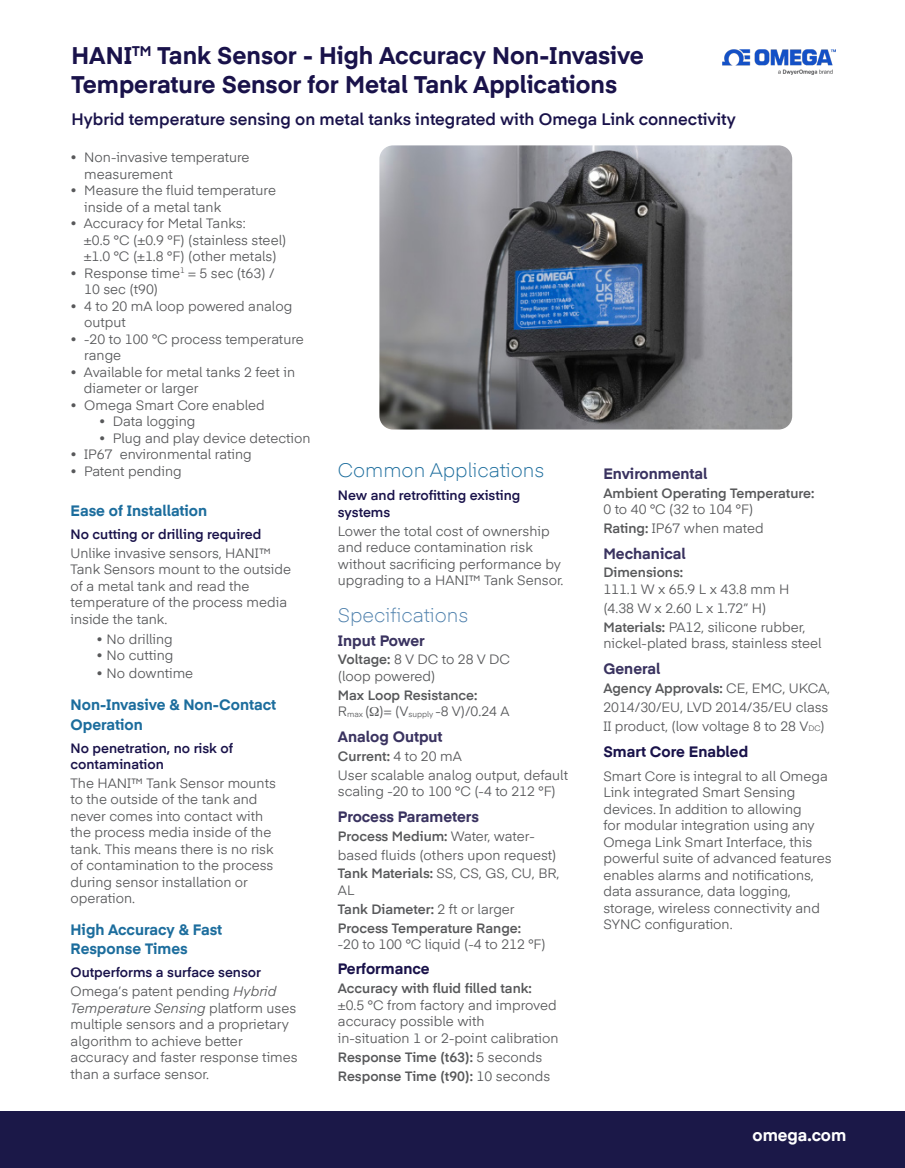
<style>
.page{position:relative;width:905px;height:1168px;background:#fff}
.page>*{position:absolute;margin:0;border:0;box-sizing:border-box;transform-origin:0 0}
.t1{font:700 24px/28.8px "Eina 04";color:#19124a}
.t2{font:300 19.5px "Eina 04";color:#1c6d9d}
.t3{font:300 19.5px "Eina 04";color:#4e80ac}
.t4{font:600 16.5px "Eina 04";color:#19124a}
.t5{font:700 16.5px "Eina 04";color:#fff}
.t6{font:700 15px/19.8px "Eina 04";color:#1c6d9d}
.t7{font:700 15px "Eina 04";color:#3a3360}
.t8{font:700 15px "Eina 04";color:#19124a}
.t9{font:13.5px/16.5px "Eina 04";color:#57585a}
.t10{font:600 13.5px/16.5px "Eina 04";color:#57585a}
.t11{font:600 13.5px/16.2px "Eina 04";color:#19124a}
.s1{font-style:italic}
.s2{font-weight:600}
.s3{font-weight:400}
.s4{font-weight:400;font-size:7.8px}
.s5{font-size:7.8px}
</style>
<div class="page">
<div style="left:0;top:1111px;width:904px;height:57px;background:#1b1848"></div>
<img style="left:379px;top:145px;width:413px;height:284px">
<img style="left:722px;top:49px;width:113px;height:25px">
<p class="t1" style="left:71px;top:39px;width:574px">HANI<sup>TM</sup> Tank Sensor - High Accuracy Non-Invasive<br>Temperature Sensor for Metal Tank Applications</p>
<p class="t4" style="left:71px;top:107px;width:665px">Hybrid temperature sensing on metal tanks integrated with Omega Link connectivity</p>
<p class="t9" style="left:84px;top:148px;width:167px;text-indent:-14px">• Non-invasive temperature measurement</p>
<p class="t9" style="left:84px;top:181px;width:193px;text-indent:-14px">• Measure the fluid temperature inside of a metal tank</p>
<p class="t9" style="left:84px;top:214px;width:204px;text-indent:-14px">• Accuracy for Metal Tanks:<br>±0.5 °C (±0.9 °F) (stainless steel)</p>
<p class="t9" style="left:84px;top:247px;width:194px">±1.0 °C (±1.8 °F) (other metals)</p>
<p class="t9" style="left:84px;top:264px;width:192px;text-indent:-14px">• Response time<sup>1</sup> = 5 sec (t63) /<br>10 sec (t90)</p>
<p class="t9" style="left:84px;top:297px;width:209px;text-indent:-14px">• 4 to 20 mA loop powered analog output</p>
<p class="t9" style="left:84px;top:330px;width:221px;text-indent:-14px">• -20 to 100 °C process temperature range</p>
<p class="t9" style="left:84px;top:363px;width:213px;text-indent:-14px">• Available for metal tanks 2 feet in diameter or larger</p>
<p class="t9" style="left:70px;top:396px;width:196px">• Omega Smart Core enabled</p>
<p class="t9" style="left:99px;top:412px;width:98px">• Data logging</p>
<p class="t9" style="left:99px;top:429px;width:213px">• Plug and play device detection</p>
<p class="t9" style="left:70px;top:445px;width:183px">• IP67 environmental rating</p>
<p class="t9" style="left:70px;top:462px;width:113px">• Patent pending</p>
<p class="t6" style="left:71px;top:500px;width:138px">Ease of Installation</p>
<p class="t11" style="left:71px;top:525px;width:192px">No cutting or drilling required</p>
<p class="t9" style="left:71px;top:544px;width:222px">Unlike invasive sensors, HANI™<br>Tank Sensors mount to the outside of a metal tank and read the temperature of the process media inside the tank.</p>
<p class="t9" style="left:96px;top:630px;width:78px">• No drilling</p>
<p class="t9" style="left:96px;top:646px;width:79px">• No cutting</p>
<p class="t9" style="left:96px;top:664px;width:99px">• No downtime</p>
<p class="t6" style="left:71px;top:693px;width:207px">Non-Invasive &amp; Non-Contact<br>Operation</p>
<p class="t11" style="left:71px;top:739px;width:164px">No penetration, no risk of contamination</p>
<p class="t9" style="left:71px;top:773px;width:207px">The HANI™ Tank Sensor mounts to the outside of the tank and never comes into contact with the process media inside of the tank. This means there is no risk of contamination to the process during sensor installation or operation.</p>
<p class="t6" style="left:71px;top:918px;width:153px">High Accuracy &amp; Fast<br>Response Times</p>
<p class="t11" style="left:71px;top:963px;width:192px">Outperforms a surface sensor</p>
<p class="t9" style="left:71px;top:982px;width:228px">Omega’s patent pending <span class="s1">Hybrid<br>Temperature Sensing</span> platform uses multiple sensors and a proprietary algorithm to achieve better accuracy and faster response times than a surface sensor.</p>
<p class="t2" style="left:338px;top:455px;width:208px">Common Applications</p>
<p class="t11" style="left:338px;top:486px;width:184px">New and retrofitting existing systems</p>
<p class="t9" style="left:338px;top:521px;width:227px">Lower the total cost of ownership and reduce contamination risk without sacrificing performance by upgrading to a HANI™ Tank Sensor.</p>
<p class="t3" style="left:338px;top:601px;width:132px">Specifications</p>
<p class="t7" style="left:338px;top:629px;width:88px">Input Power</p>
<p class="t9" style="left:338px;top:650px;width:173px"><span class="s2">Voltage:</span> 8 V DC to 28 V DC (loop powered)</p>
<p class="t10" style="left:338px;top:686px;width:173px">Max Loop Resistance:<br><span class="s3">R</span><span class="s4">max</span> <span class="s3">( )= (V</span><span class="s4">supply</span> <span class="s3">-8 V)/0.24 A</span></p>
<p class="t7" style="left:338px;top:725px;width:106px">Analog Output</p>
<p class="t10" style="left:338px;top:747px;width:125px">Current: <span class="s3">4 to 20 mA</span></p>
<p class="t9" style="left:338px;top:766px;width:231px">User scalable analog output, default scaling -20 to 100 °C (-4 to 212 °F)</p>
<p class="t7" style="left:338px;top:805px;width:142px">Process Parameters</p>
<p class="t10" style="left:338px;top:826px;width:198px">Process Medium: <span class="s3">Water, water-</span></p>
<p class="t9" style="left:338px;top:845px;width:220px">based fluids (others upon request)</p>
<p class="t9" style="left:338px;top:864px;width:223px"><span class="s2">Tank Materials:</span> SS, CS, GS, CU, BR,<br>AL</p>
<p class="t10" style="left:338px;top:900px;width:178px">Tank Diameter: <span class="s3">2 ft or larger</span></p>
<p class="t9" style="left:338px;top:918px;width:209px"><span class="s2">Process Temperature Range:<br></span>-20 to 100 °C liquid (-4 to 212 °F)</p>
<p class="t8" style="left:338px;top:958px;width:93px">Performance</p>
<p class="t9" style="left:338px;top:979px;width:222px"><span class="s2">Accuracy with fluid filled tank: </span>±0.5 °C from factory and improved accuracy possible with in-situation 1 or 2-point calibration</p>
<p class="t10" style="left:338px;top:1048px;width:206px">Response Time (t63): <span class="s3">5 seconds</span></p>
<p class="t10" style="left:338px;top:1067px;width:214px">Response Time (t90): <span class="s3">10 seconds</span></p>
<p class="t7" style="left:603px;top:462px;width:106px">Environmental</p>
<p class="t10" style="left:603px;top:484px;width:212px">Ambient Operating Temperature:<br><span class="s3">0 to 40 °C (32 to 104 °F)</span></p>
<p class="t9" style="left:603px;top:519px;width:162px"><span class="s2">Rating:</span> IP67 when mated</p>
<p class="t7" style="left:603px;top:542px;width:84px">Mechanical</p>
<p class="t9" style="left:603px;top:563px;width:188px"><span class="s2">Dimensions:<br></span>111.1 W x 65.9 L x 43.8 mm H</p>
<p class="t9" style="left:603px;top:599px;width:165px">(4.38 W x 2.60 L x 1.72” H)</p>
<p class="t9" style="left:603px;top:618px;width:220px"><span class="s2">Materials:</span> PA12, silicone rubber, nickel-plated brass, stainless steel</p>
<p class="t7" style="left:603px;top:657px;width:59px">General</p>
<p class="t10" style="left:603px;top:679px;width:228px">Agency Approvals: <span class="s3">CE, EMC, UKCA,</span></p>
<p class="t9" style="left:603px;top:697px;width:226px">2014/30/EU, LVD 2014/35/EU class</p>
<p class="t9" style="left:603px;top:716px;width:223px">II product, (low voltage 8 to 28 V<span class="s5">DC</span>)</p>
<p class="t8" style="left:603px;top:741px;width:146px">Smart Core Enabled</p>
<p class="t9" style="left:603px;top:767px;width:229px">Smart Core is integral to all Omega<br>Link integrated Smart Sensing devices. In addition to allowing<br>for modular integration using any<br>Omega Link Smart Interface, this powerful suite of advanced features enables alarms and notifications, data assurance, data logging, storage, wireless connectivity and<br>SYNC configuration.</p>
<p class="t5" style="left:752px;top:1122px;width:95px">omega.com</p>
</div>
